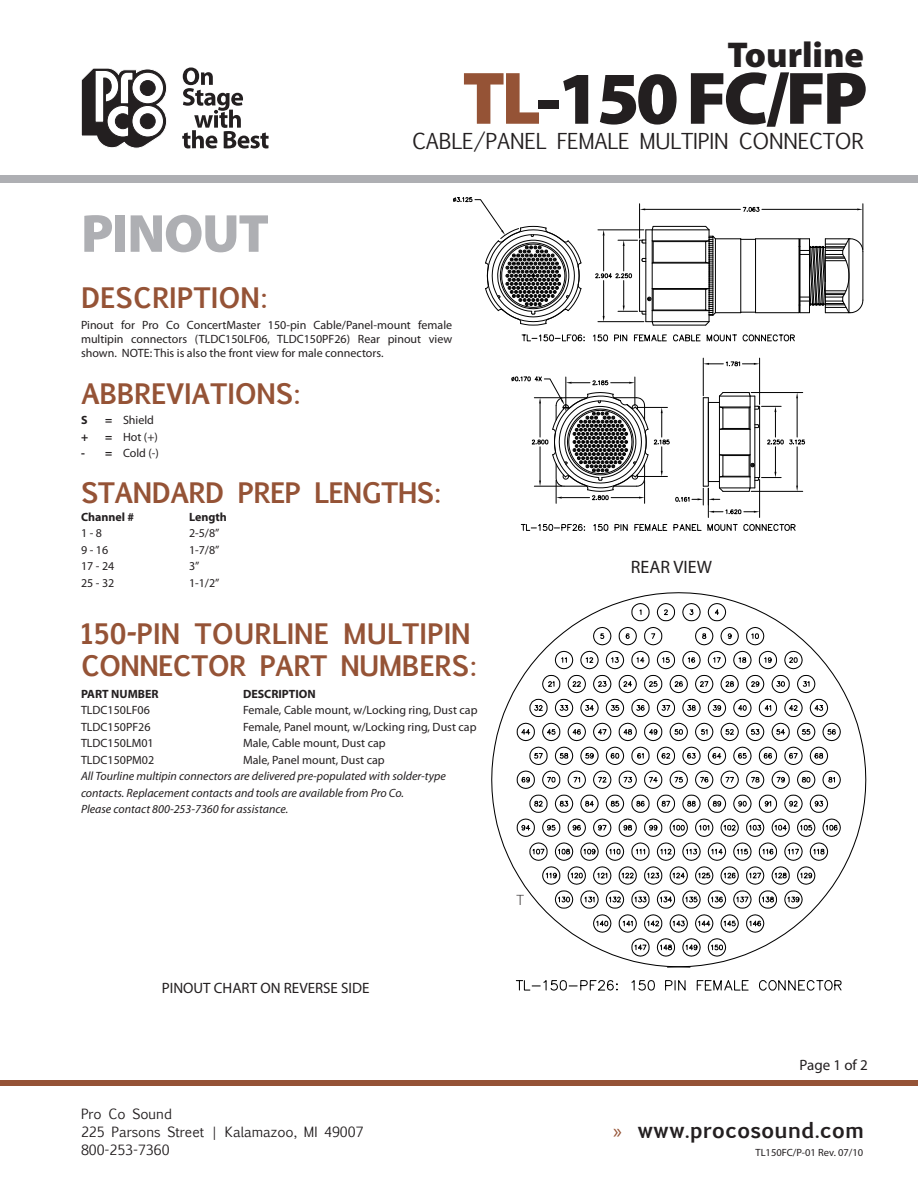
<style>
.page{position:relative;width:918px;height:1188px;background:#fff}
.page>*{position:absolute;margin:0;border:0;box-sizing:border-box;transform-origin:0 0}
.t1{font:900 75px "Myriad Pro";letter-spacing:-.05em;color:#231f20}
.t2{font:900 54px "Myriad Pro";letter-spacing:-.025em;color:#aeafb3}
.t3{font:900 36px "Myriad Pro";color:#231f20}
.t4{font:700 27px "Euphemia UCAS";letter-spacing:-.01em;color:#955336}
.t5{font:21px "Euphemia UCAS";letter-spacing:-.01em;color:#231f20}
.t6{font:700 21px "Euphemia UCAS";color:#231f20}
.t7{font:18px "Myriad Pro";color:#231f20}
.t8{font:15px "Myriad Pro";color:#231f20}
.t9{font:300 15px "Myriad Pro";color:#231f20}
.t10{font:13.5px "Euphemia UCAS";color:#231f20}
.t11{font:12px/14.4px "Myriad Pro";color:#231f20;text-align:justify}
.t12{font:italic 12px/16.5px "Myriad Pro";color:#231f20}
.t13{font:700 12px "Myriad Pro";color:#231f20}
.t14{font:10.5px "Myriad Pro";color:#231f20}
.s1{color:#955336}
.s2{font-weight:700}
.s3{font-family:"Myriad Pro";font-weight:400;color:#955336}
</style>
<div class="page">
<div style="left:0;top:27px;width:918px;height:156px;background:#aeafb3"></div>
<div style="left:0;top:14px;width:918px;height:162px;background:#fff"></div>
<div style="left:0;top:1080px;width:918px;height:6px;background:#955336"></div>
<svg style="left:81px;top:68px;width:86px;height:80px"></svg>
<svg style="left:132px;top:72px;width:32px;height:32px"></svg>
<div style="left:132px;top:72px;width:32px;height:32px;border:1px solid #231f20;border-radius:50%"></div>
<div style="left:140px;top:81px;width:15px;height:15px;background:#231f20;border-radius:50%"></div>
<div style="left:140px;top:80px;width:15px;height:16px;border:1px solid #231f20;border-radius:50%"></div>
<svg style="left:182px;top:68px;width:87px;height:80px"></svg>
<hr style="left:639px;top:204px;width:1px;height:34px;background:#000">
<hr style="left:863px;top:204px;width:1px;height:45px;background:#000">
<hr style="left:645px;top:209px;width:95px;height:1px;background:#000">
<hr style="left:762px;top:209px;width:95px;height:1px;background:#000">
<svg style="left:743px;top:207px;width:17px;height:5px"></svg>
<svg style="left:453px;top:197px;width:129px;height:129px"></svg>
<svg style="left:522px;top:334px;width:63px;height:8px"></svg>
<svg style="left:593px;top:225px;width:271px;height:117px"></svg>
<hr style="left:703px;top:358px;width:1px;height:38px;background:#000">
<hr style="left:759px;top:358px;width:1px;height:46px;background:#000">
<svg style="left:703px;top:361px;width:57px;height:6px"></svg>
<svg style="left:511px;top:375px;width:294px;height:156px"></svg>
<svg style="left:491px;top:592px;width:376px;height:375px"></svg>
<svg style="left:516px;top:603px;width:326px;height:354px"></svg>
<svg style="left:516px;top:980px;width:102px;height:11px"></svg>
<svg style="left:631px;top:980px;width:24px;height:11px"></svg>
<svg style="left:665px;top:980px;width:21px;height:11px"></svg>
<svg style="left:696px;top:980px;width:53px;height:11px"></svg>
<svg style="left:759px;top:980px;width:83px;height:11px"></svg>
<svg style="left:666px;top:966px;width:25px;height:2px"></svg>
<p class="t3" style="left:727px;top:31px;width:138px">Tourline</p>
<p class="t1" style="left:462px;top:48px;width:407px"><span class="s1">TL</span>-150 FC/FP</p>
<p class="t2" style="left:81px;top:198px;width:190px">PINOUT</p>
<p class="t4" style="left:81px;top:277px;width:188px">DESCRIPTION:</p>
<p class="t5" style="left:412px;top:126px;width:453px">CABLE/PANEL FEMALE MULTIPIN CONNECTOR</p>
<p class="t11" style="left:81px;top:317px;width:373px">Pinout for Pro Co ConcertMaster 150-pin Cable/Panel-mount female multipin connectors (TLDC150LF06, TLDC150PF26) Rear pinout view shown. NOTE: This is also the front view for male connectors.</p>
<p class="t4" style="left:81px;top:373px;width:221px">ABBREVIATIONS:</p>
<p class="t13" style="left:81px;top:412px;width:8px">S</p>
<p class="t11" style="left:105px;top:413px;width:50px"><span class="s2">=</span> Shield</p>
<p class="t13" style="left:81px;top:429px;width:9px">+</p>
<p class="t11" style="left:105px;top:429px;width:54px"><span class="s2">=</span> Hot (+)</p>
<p class="t11" style="left:81px;top:446px;width:80px"><span class="s2">- =</span> Cold (-)</p>
<p class="t4" style="left:81px;top:472px;width:362px">STANDARD PREP LENGTHS:</p>
<p class="t13" style="left:81px;top:509px;width:55px">Channel #</p>
<p class="t13" style="left:189px;top:509px;width:39px">Length</p>
<p class="t11" style="left:81px;top:526px;width:23px">1 - 8</p>
<p class="t11" style="left:189px;top:526px;width:32px">2-5/8”</p>
<p class="t11" style="left:81px;top:542px;width:29px">9 - 16</p>
<p class="t11" style="left:189px;top:542px;width:32px">1-7/8”</p>
<p class="t11" style="left:81px;top:559px;width:35px">17 - 24</p>
<p class="t11" style="left:189px;top:559px;width:12px">3”</p>
<p class="t11" style="left:81px;top:575px;width:35px">25 - 32</p>
<p class="t11" style="left:189px;top:575px;width:32px">1-1/2”</p>
<p class="t4" style="left:81px;top:613px;width:391px">150-PIN TOURLINE MULTIPIN</p>
<p class="t4" style="left:81px;top:645px;width:398px">CONNECTOR PART NUMBERS:</p>
<p class="t13" style="left:81px;top:686px;width:79px">PART NUMBER</p>
<p class="t13" style="left:243px;top:686px;width:74px">DESCRIPTION</p>
<p class="t11" style="left:81px;top:703px;width:70px">TLDC150LF06</p>
<p class="t11" style="left:243px;top:703px;width:236px">Female, Cable mount, w/Locking ring, Dust cap</p>
<p class="t11" style="left:81px;top:719px;width:71px">TLDC150PF26</p>
<p class="t11" style="left:243px;top:719px;width:235px">Female, Panel mount, w/Locking ring, Dust cap</p>
<p class="t11" style="left:81px;top:736px;width:74px">TLDC150LM01</p>
<p class="t11" style="left:243px;top:736px;width:144px">Male, Cable mount, Dust cap</p>
<p class="t11" style="left:81px;top:752px;width:75px">TLDC150PM02</p>
<p class="t11" style="left:243px;top:752px;width:143px">Male, Panel mount, Dust cap</p>
<p class="t12" style="left:81px;top:768px;width:366px">All Tourline multipin connectors are delivered pre-populated with solder-type contacts. Replacement contacts and tools are available from Pro Co.</p>
<p class="t12" style="left:81px;top:801px;width:209px">Please contact 800-253-7360 for assistance.</p>
<p class="t8" style="left:162px;top:978px;width:209px">PINOUT CHART ON REVERSE SIDE</p>
<p class="t9" style="left:517px;top:891px;width:8px">T</p>
<p class="t10" style="left:81px;top:1104px;width:93px">Pro Co Sound</p>
<p class="t10" style="left:81px;top:1122px;width:284px">225 Parsons Street | Kalamazoo, MI 49007</p>
<p class="t10" style="left:81px;top:1140px;width:90px">800-253-7360</p>
<p class="t7" style="left:631px;top:555px;width:82px">REAR VIEW</p>
<p class="t8" style="left:800px;top:1056px;width:70px">Page 1 of 2</p>
<p class="t6" style="left:613px;top:1114px;width:252px"><span class="s3">»</span> www.procosound.com</p>
<p class="t14" style="left:755px;top:1146px;width:109px">TL150FC/P-01 Rev. 07/10</p>
</div>
